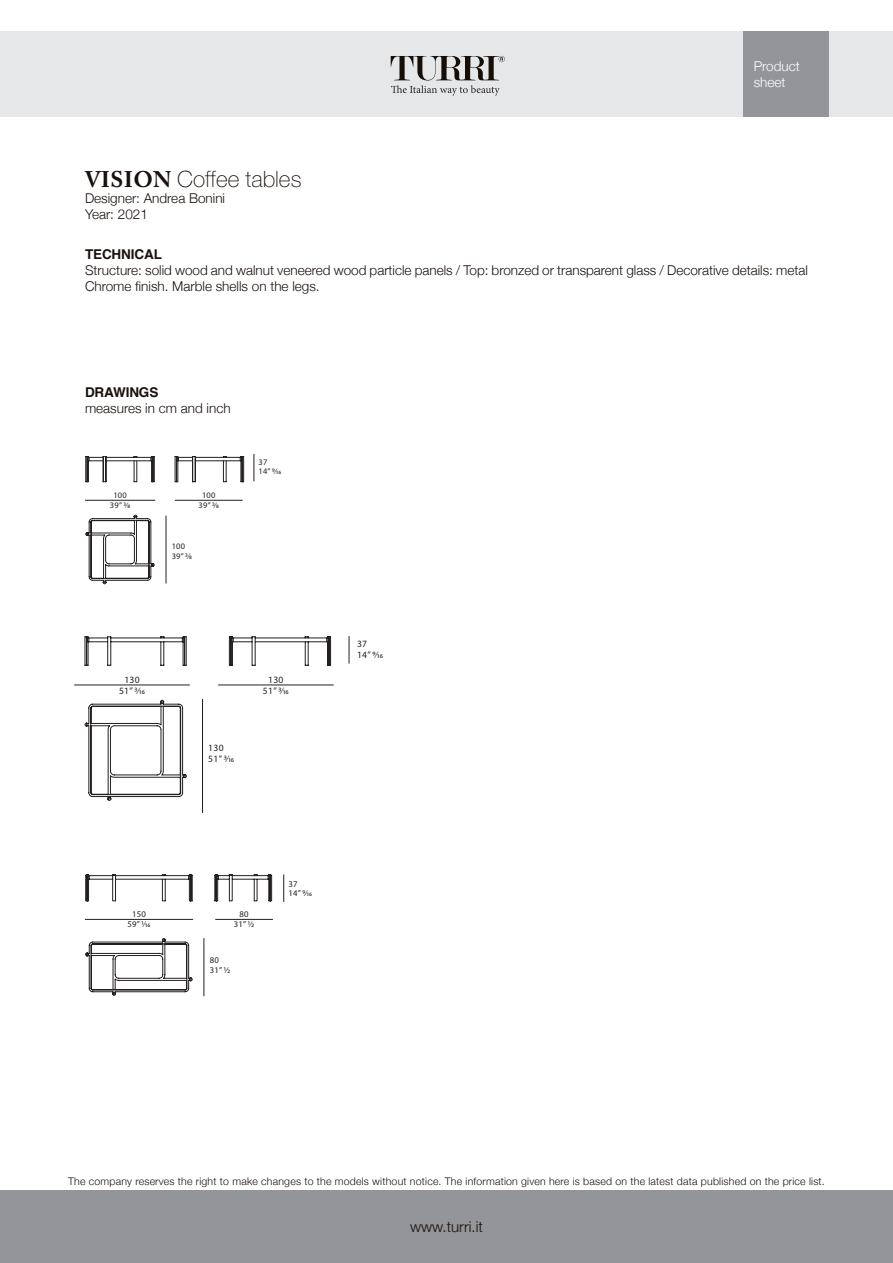
<style>
.page{position:relative;width:893px;height:1263px;background:#fff}
.page>*{position:absolute;margin:0;border:0;box-sizing:border-box;transform-origin:0 0}
.t1{font:100 22.5px "Helvetica Neue";color:#1a110d}
.t2{font:300 15px "Helvetica Neue";color:#1a110d}
.t3{font:300 13.5px/16.2px "Helvetica Neue";color:#1a110d}
.t4{font:700 13.5px "Helvetica";letter-spacing:-.01em;color:#1a110d}
.t5{font:300 13.5px/16.2px "Helvetica Neue";color:#fff}
.t6{font:300 10.5px "Helvetica Neue";letter-spacing:.02em;color:#1a110d}
.t7{font:9.6px "Myriad Pro";letter-spacing:.025em;color:#231f20}
.t8{font:8.7px "Myriad Pro";letter-spacing:.025em;color:#231f20}
.t9{font:8.4px "Myriad Pro";letter-spacing:.025em;color:#231f20}
.s1{font-family:"Adobe Caslon Pro";font-weight:700}
</style>
<div class="page">
<div style="left:0;top:32px;width:893px;height:85px;background:#e6e7e9"></div>
<div style="left:0;top:1191px;width:893px;height:72px;background:#939598"></div>
<div style="left:743px;top:32px;width:85px;height:85px;background:#939598"></div>
<svg style="left:391px;top:56px;width:114px;height:40px"></svg>
<svg style="left:85px;top:874px;width:108px;height:28px"></svg>
<svg style="left:85px;top:938px;width:108px;height:58px"></svg>
<hr style="left:85px;top:919px;width:108px;height:1px;background:#231f20">
<hr style="left:215px;top:919px;width:58px;height:1px;background:#231f20">
<svg style="left:214px;top:874px;width:70px;height:28px"></svg>
<hr style="left:204px;top:938px;width:1px;height:58px;background:#231f20">
<hr style="left:85px;top:500px;width:70px;height:1px;background:#231f20">
<hr style="left:175px;top:500px;width:68px;height:1px;background:#231f20">
<svg style="left:254px;top:454px;width:1px;height:27px"></svg>
<hr style="left:166px;top:516px;width:1px;height:67px;background:#231f20">
<svg style="left:85px;top:514px;width:70px;height:70px"></svg>
<svg style="left:85px;top:456px;width:160px;height:27px"></svg>
<hr style="left:74px;top:685px;width:116px;height:1px;background:#231f20">
<hr style="left:218px;top:685px;width:116px;height:1px;background:#231f20">
<svg style="left:84px;top:699px;width:103px;height:102px"></svg>
<svg style="left:84px;top:636px;width:248px;height:30px"></svg>
<hr style="left:202px;top:699px;width:1px;height:114px;background:#231f20">
<svg style="left:349px;top:636px;width:1px;height:27px"></svg>
<p class="t5" style="left:754px;top:58px;width:48px">Product sheet</p>
<p class="t1" style="left:85px;top:166px;width:218px"><span class="s1">VISION</span> Coffee tables</p>
<p class="t3" style="left:85px;top:190px;width:142px">Designer: Andrea Bonini</p>
<p class="t3" style="left:85px;top:206px;width:64px">Year: 2021</p>
<p class="t4" style="left:85px;top:243px;width:78px">TECHNICAL</p>
<p class="t3" style="left:85px;top:262px;width:724px">Structure: solid wood and walnut veneered wood particle panels / Top: bronzed or transparent glass / Decorative details: metal<br>Chrome finish. Marble shells on the legs.</p>
<p class="t4" style="left:85px;top:381px;width:75px">DRAWINGS</p>
<p class="t3" style="left:85px;top:400px;width:147px">measures in cm and inch</p>
<p class="t9" style="left:113px;top:490px;width:15px">100</p>
<p class="t9" style="left:110px;top:500px;width:22px">39” 3/8</p>
<p class="t9" style="left:202px;top:490px;width:15px">100</p>
<p class="t9" style="left:199px;top:500px;width:22px">39” 3/8</p>
<p class="t9" style="left:172px;top:541px;width:15px">100</p>
<p class="t9" style="left:172px;top:550px;width:22px">39” 3/8</p>
<p class="t9" style="left:259px;top:457px;width:10px">37</p>
<p class="t9" style="left:259px;top:466px;width:24px">14” 9/16</p>
<p class="t7" style="left:124px;top:674px;width:17px">130</p>
<p class="t7" style="left:119px;top:684px;width:27px">51” 3/16</p>
<p class="t7" style="left:208px;top:742px;width:17px">130</p>
<p class="t7" style="left:208px;top:753px;width:27px">51” 3/16</p>
<p class="t7" style="left:268px;top:674px;width:17px">130</p>
<p class="t7" style="left:263px;top:684px;width:27px">51” 3/16</p>
<p class="t7" style="left:357px;top:638px;width:12px">37</p>
<p class="t7" style="left:357px;top:649px;width:28px">14” 9/16</p>
<p class="t8" style="left:132px;top:909px;width:15px">150</p>
<p class="t8" style="left:128px;top:919px;width:24px">59” 1/16</p>
<p class="t8" style="left:240px;top:909px;width:11px">80</p>
<p class="t8" style="left:234px;top:919px;width:22px">31” 1/2</p>
<p class="t8" style="left:210px;top:955px;width:11px">80</p>
<p class="t8" style="left:210px;top:965px;width:22px">31” 1/2</p>
<p class="t8" style="left:288px;top:878px;width:11px">37</p>
<p class="t8" style="left:288px;top:888px;width:25px">14” 9/16</p>
<p class="t6" style="left:68px;top:1175px;width:758px">The company reserves the right to make changes to the models without notice. The information given here is based on the latest data published on the price list.</p>
<p class="t2" style="left:410px;top:1217px;width:74px">www.turri.it</p>
</div>
